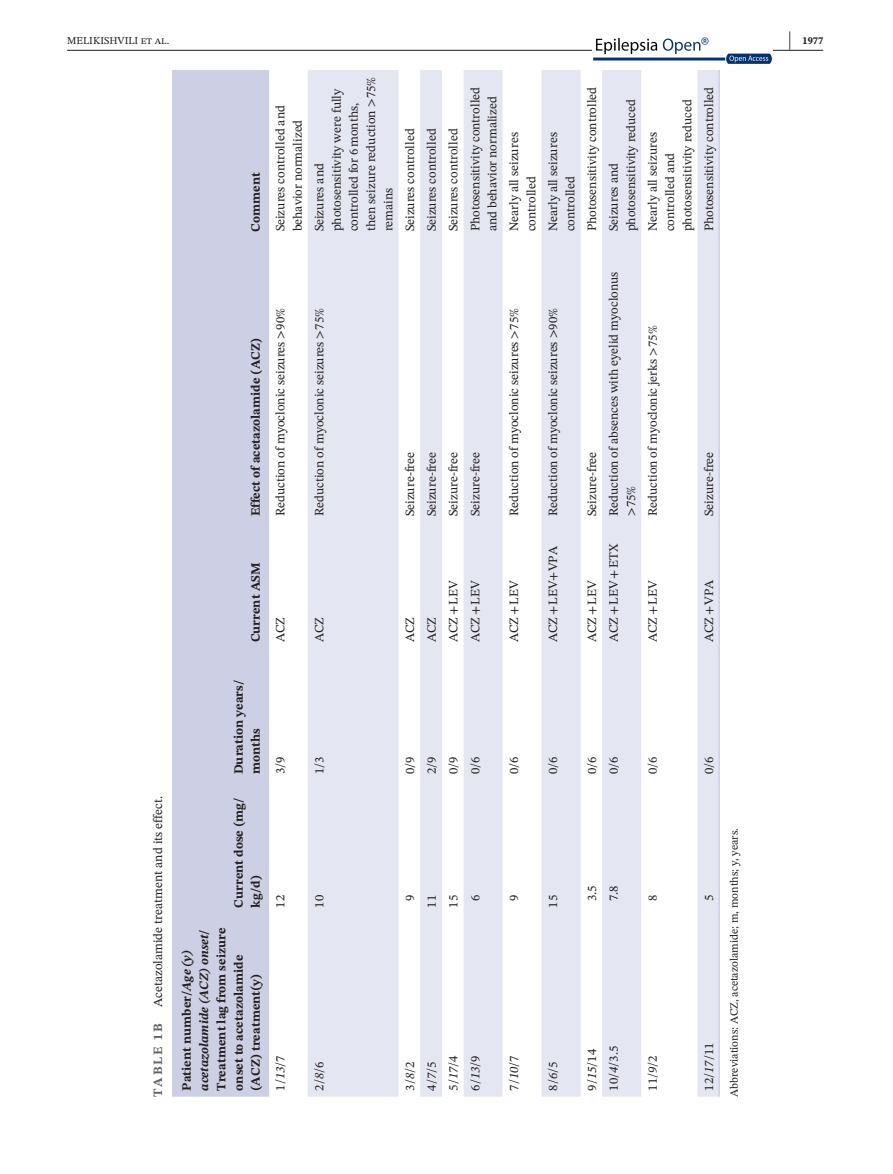
<style>
.page{position:relative;width:893px;height:1174px;background:#fff}
.page>*{position:absolute;margin:0;border:0;box-sizing:border-box;transform-origin:0 0}
.t1{font:12.75px/17.2px "STIX Two Text";color:#231f20}
.t2{font:700 12.75px/17.2px "STIX Two Text";color:#231f20}
.t3{font:700 12.75px "STIX Two Text";letter-spacing:.14em;color:#636366}
.t4{font:11.25px "STIX Two Text";color:#231f20}
.t5{font:10.5px "STIX Two Text";color:#231f20}
.t6{font:700 10.5px "STIX Two Text";color:#231f20}
.s1{font-size:21.6px}
.s2{font-style:italic}
</style>
<div class="page">
<hr style="left:67px;top:50px;width:756px;height:1px;background:#231f20">
<img style="left:592px;top:37px;width:180px;height:27px">
<div style="left:172px;top:70px;width:97px;height:1026px;background:#cdd0e4"></div>
<svg style="left:308px;top:70px;width:410px;height:1026px;fill:#e4e6f1"></svg>
<hr style="left:718px;top:913px;width:2px;height:183px;background:#cdd0e4">
<hr style="left:718px;top:780px;width:2px;height:133px;background:#cdd0e4">
<hr style="left:718px;top:648px;width:2px;height:132px;background:#cdd0e4">
<hr style="left:718px;top:522px;width:2px;height:126px;background:#cdd0e4">
<hr style="left:718px;top:237px;width:2px;height:285px;background:#cdd0e4">
<hr style="left:718px;top:70px;width:2px;height:167px;background:#cdd0e4">
<p class="t5" style="left:67px;top:33px;width:104px">MELIKISHVILI et al.</p>
<p class="t6" style="left:788px;top:33px;width:36px"><span class="s1">|</span> 1977</p>
<p class="t1" style="left:149px;top:1007px;width:212px;rotate:-90deg">Acetazolamide treatment and its effect.</p>
<p class="t3" style="left:149px;top:1096px;width:75px;rotate:-90deg">TABLE 1B</p>
<p class="t2" style="left:247px;top:231px;width:61px;rotate:-90deg">Comment</p>
<p class="t1" style="left:272px;top:231px;width:128px;rotate:-90deg">Seizures controlled and behavior normalized</p>
<p class="t1" style="left:311px;top:231px;width:156px;rotate:-90deg">Seizures and photosensitivity were fully controlled for 6months, then seizure reduction &gt;75% remains</p>
<p class="t1" style="left:401px;top:231px;width:104px;rotate:-90deg">Seizures controlled</p>
<p class="t1" style="left:423px;top:231px;width:104px;rotate:-90deg">Seizures controlled</p>
<p class="t1" style="left:445px;top:231px;width:104px;rotate:-90deg">Seizures controlled</p>
<p class="t1" style="left:466px;top:231px;width:146px;rotate:-90deg">Photosensitivity controlled and behavior normalized</p>
<p class="t1" style="left:505px;top:231px;width:100px;rotate:-90deg">Nearly all seizures controlled</p>
<p class="t1" style="left:544px;top:231px;width:100px;rotate:-90deg">Nearly all seizures controlled</p>
<p class="t1" style="left:583px;top:231px;width:146px;rotate:-90deg">Photosensitivity controlled</p>
<p class="t1" style="left:605px;top:231px;width:134px;rotate:-90deg">Seizures and photosensitivity reduced</p>
<p class="t1" style="left:644px;top:231px;width:134px;rotate:-90deg">Nearly all seizures controlled and photosensitivity reduced</p>
<p class="t1" style="left:700px;top:231px;width:146px;rotate:-90deg">Photosensitivity controlled</p>
<p class="t2" style="left:247px;top:516px;width:180px;rotate:-90deg">Effect of acetazolamide (ACZ)</p>
<p class="t1" style="left:272px;top:516px;width:210px;rotate:-90deg">Reduction of myoclonic seizures &gt;90%</p>
<p class="t2" style="left:247px;top:642px;width:81px;rotate:-90deg">Current ASM</p>
<p class="t1" style="left:272px;top:642px;width:27px;rotate:-90deg">ACZ</p>
<p class="t2" style="left:230px;top:774px;width:96px;rotate:-90deg">Duration years/ months</p>
<p class="t2" style="left:230px;top:907px;width:111px;rotate:-90deg">Current dose (mg/ kg/d)</p>
<p class="t2" style="left:178px;top:1090px;width:165px;rotate:-90deg">Patient number/<span class="s2">Age (y) acetazolamide (ACZ) onset</span>/<br>Treatment lag from seizure onset to acetazolamide (ACZ) treatment(y)</p>
<p class="t1" style="left:272px;top:774px;width:19px;rotate:-90deg">3/9</p>
<p class="t1" style="left:272px;top:907px;width:14px;rotate:-90deg">12</p>
<p class="t1" style="left:272px;top:1090px;width:37px;rotate:-90deg">1/<span class="s2">13</span>/7</p>
<p class="t1" style="left:311px;top:516px;width:210px;rotate:-90deg">Reduction of myoclonic seizures &gt;75%</p>
<p class="t1" style="left:311px;top:642px;width:27px;rotate:-90deg">ACZ</p>
<p class="t1" style="left:311px;top:774px;width:19px;rotate:-90deg">1/3</p>
<p class="t1" style="left:311px;top:907px;width:14px;rotate:-90deg">10</p>
<p class="t1" style="left:311px;top:1090px;width:30px;rotate:-90deg">2/<span class="s2">8</span>/6</p>
<p class="t1" style="left:401px;top:516px;width:66px;rotate:-90deg">Seizure-free</p>
<p class="t1" style="left:423px;top:516px;width:66px;rotate:-90deg">Seizure-free</p>
<p class="t1" style="left:445px;top:516px;width:66px;rotate:-90deg">Seizure-free</p>
<p class="t1" style="left:466px;top:516px;width:66px;rotate:-90deg">Seizure-free</p>
<p class="t1" style="left:401px;top:642px;width:27px;rotate:-90deg">ACZ</p>
<p class="t1" style="left:423px;top:642px;width:27px;rotate:-90deg">ACZ</p>
<p class="t1" style="left:445px;top:642px;width:63px;rotate:-90deg">ACZ+LEV</p>
<p class="t1" style="left:466px;top:642px;width:63px;rotate:-90deg">ACZ+LEV</p>
<p class="t1" style="left:505px;top:516px;width:210px;rotate:-90deg">Reduction of myoclonic seizures &gt;75%</p>
<p class="t1" style="left:505px;top:642px;width:63px;rotate:-90deg">ACZ+LEV</p>
<p class="t1" style="left:544px;top:516px;width:210px;rotate:-90deg">Reduction of myoclonic seizures &gt;90%</p>
<p class="t1" style="left:544px;top:642px;width:98px;rotate:-90deg">ACZ+LEV+VPA</p>
<p class="t1" style="left:583px;top:516px;width:66px;rotate:-90deg">Seizure-free</p>
<p class="t1" style="left:583px;top:642px;width:63px;rotate:-90deg">ACZ+LEV</p>
<p class="t1" style="left:605px;top:516px;width:246px;rotate:-90deg">Reduction of absences with eyelid myoclonus &gt;75%</p>
<p class="t1" style="left:605px;top:642px;width:100px;rotate:-90deg">ACZ+LEV+ETX</p>
<p class="t1" style="left:644px;top:516px;width:192px;rotate:-90deg">Reduction of myoclonic jerks &gt;75%</p>
<p class="t1" style="left:644px;top:642px;width:63px;rotate:-90deg">ACZ+LEV</p>
<p class="t1" style="left:700px;top:516px;width:66px;rotate:-90deg">Seizure-free</p>
<p class="t1" style="left:700px;top:642px;width:64px;rotate:-90deg">ACZ+VPA</p>
<p class="t1" style="left:401px;top:774px;width:19px;rotate:-90deg">0/9</p>
<p class="t1" style="left:423px;top:774px;width:19px;rotate:-90deg">2/9</p>
<p class="t1" style="left:445px;top:774px;width:19px;rotate:-90deg">0/9</p>
<p class="t1" style="left:466px;top:774px;width:19px;rotate:-90deg">0/6</p>
<p class="t1" style="left:505px;top:774px;width:19px;rotate:-90deg">0/6</p>
<p class="t1" style="left:544px;top:774px;width:19px;rotate:-90deg">0/6</p>
<p class="t1" style="left:583px;top:774px;width:19px;rotate:-90deg">0/6</p>
<p class="t1" style="left:605px;top:774px;width:19px;rotate:-90deg">0/6</p>
<p class="t1" style="left:644px;top:774px;width:19px;rotate:-90deg">0/6</p>
<p class="t1" style="left:700px;top:774px;width:19px;rotate:-90deg">0/6</p>
<p class="t1" style="left:401px;top:901px;width:8px;rotate:-90deg">9</p>
<p class="t1" style="left:423px;top:907px;width:14px;rotate:-90deg">11</p>
<p class="t1" style="left:445px;top:907px;width:14px;rotate:-90deg">15</p>
<p class="t1" style="left:466px;top:901px;width:8px;rotate:-90deg">6</p>
<p class="t1" style="left:505px;top:901px;width:8px;rotate:-90deg">9</p>
<p class="t1" style="left:544px;top:907px;width:14px;rotate:-90deg">15</p>
<p class="t1" style="left:583px;top:901px;width:17px;rotate:-90deg">3.5</p>
<p class="t1" style="left:605px;top:901px;width:17px;rotate:-90deg">7.8</p>
<p class="t1" style="left:644px;top:901px;width:8px;rotate:-90deg">8</p>
<p class="t1" style="left:401px;top:1090px;width:30px;rotate:-90deg">3/<span class="s2">8</span>/2</p>
<p class="t1" style="left:423px;top:1090px;width:30px;rotate:-90deg">4/<span class="s2">7</span>/5</p>
<p class="t1" style="left:445px;top:1090px;width:37px;rotate:-90deg">5/<span class="s2">17</span>/4</p>
<p class="t1" style="left:466px;top:1090px;width:37px;rotate:-90deg">6/<span class="s2">13</span>/9</p>
<p class="t1" style="left:505px;top:1090px;width:37px;rotate:-90deg">7/<span class="s2">10</span>/7</p>
<p class="t1" style="left:544px;top:1090px;width:30px;rotate:-90deg">8/<span class="s2">6</span>/5</p>
<p class="t1" style="left:583px;top:1090px;width:43px;rotate:-90deg">9/<span class="s2">15</span>/14</p>
<p class="t1" style="left:605px;top:1090px;width:46px;rotate:-90deg">10/<span class="s2">4</span>/3.5</p>
<p class="t1" style="left:644px;top:1090px;width:37px;rotate:-90deg">11/<span class="s2">9</span>/2</p>
<p class="t1" style="left:700px;top:901px;width:8px;rotate:-90deg">5</p>
<p class="t1" style="left:700px;top:1090px;width:49px;rotate:-90deg">12/<span class="s2">17</span>/11</p>
<p class="t4" style="left:726px;top:1096px;width:270px;rotate:-90deg">Abbreviations: ACZ, acetazolamide; m, months; y, years.</p>
</div>
